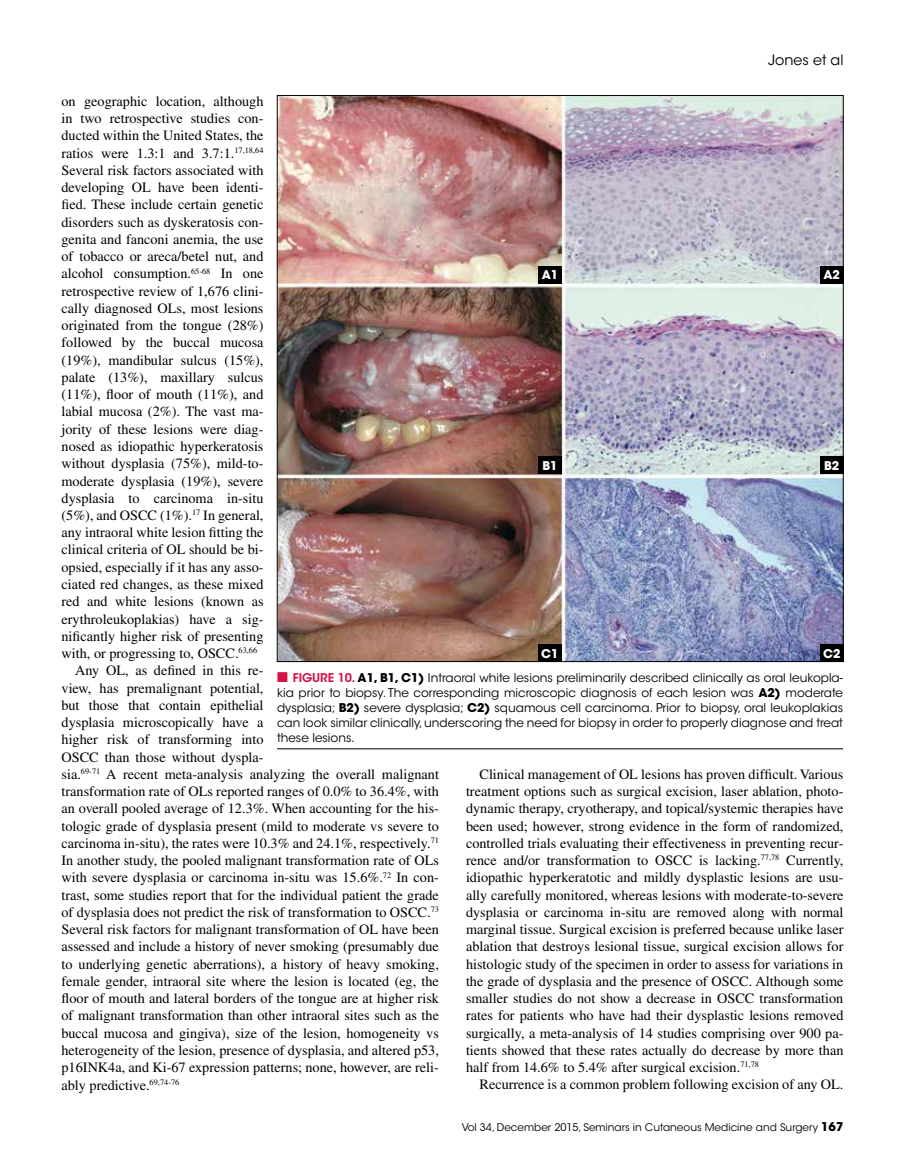
<style>
.page{position:relative;width:905px;height:1175px;background:#fff}
.page>*{position:absolute;margin:0;border:0;box-sizing:border-box;transform-origin:0 0}
.t1{font:14.25px/17.2px "Times LT Std";color:#000;text-align:justify}
.t2{font:14.25px "ITC Avant Garde Std";color:#000}
.t3{font:12px/15px "ITC Avant Garde Std";color:#000;text-align:justify}
.t4{font:700 12px "ITC Avant Garde Std";color:#fff}
.t5{font:10.5px "ITC Avant Garde Std";color:#000}
.s1{color:#d31245}
.s2{font-weight:600;color:#d31245}
.s3{font-weight:700}
.s4{font-weight:700;font-size:12px}
</style>
<div class="page">
<hr style="left:277px;top:748px;width:566px;height:1px;background:#000">
<img style="left:279px;top:97px;width:562px;height:563px">
<div style="left:538px;top:266px;width:23px;height:17px;background:#000"></div>
<div style="left:819px;top:266px;width:24px;height:17px;background:#000"></div>
<div style="left:538px;top:456px;width:23px;height:17px;background:#000"></div>
<div style="left:819px;top:456px;width:24px;height:17px;background:#000"></div>
<div style="left:538px;top:644px;width:23px;height:18px;background:#000"></div>
<div style="left:819px;top:644px;width:24px;height:18px;background:#000"></div>
<p class="t2" style="left:768px;top:51px;width:77px">Jones et al</p>
<p class="t1" style="left:62px;top:92px;width:203px">on geographic location, although</p>
<p class="t1" style="left:62px;top:110px;width:203px">in two retrospective studies con-</p>
<p class="t1" style="left:62px;top:127px;width:203px">ducted within the United States, the</p>
<p class="t1" style="left:62px;top:144px;width:203px">ratios were 1.3:1 and 3.7:1.<sup>17,18,64</sup></p>
<p class="t1" style="left:61px;top:161px;width:203px">Several risk factors associated with</p>
<p class="t1" style="left:61px;top:179px;width:203px">developing OL have been identi-</p>
<p class="t1" style="left:61px;top:196px;width:203px">fied. These include certain genetic</p>
<p class="t1" style="left:61px;top:213px;width:203px">disorders such as dyskeratosis con-</p>
<p class="t1" style="left:61px;top:230px;width:203px">genita and fanconi anemia, the use</p>
<p class="t1" style="left:61px;top:248px;width:203px">of tobacco or areca/betel nut, and</p>
<p class="t1" style="left:61px;top:265px;width:203px">alcohol consumption.<sup>65-68</sup> In one</p>
<p class="t1" style="left:62px;top:282px;width:203px">retrospective review of 1,676 clini-</p>
<p class="t1" style="left:62px;top:299px;width:203px">cally diagnosed OLs, most lesions</p>
<p class="t1" style="left:62px;top:317px;width:203px">originated from the tongue (28%)</p>
<p class="t1" style="left:62px;top:334px;width:203px">followed by the buccal mucosa</p>
<p class="t1" style="left:62px;top:351px;width:203px">(19%), mandibular sulcus (15%),</p>
<p class="t1" style="left:62px;top:368px;width:203px">palate (13%), maxillary sulcus</p>
<p class="t1" style="left:62px;top:386px;width:203px">(11%), floor of mouth (11%), and</p>
<p class="t1" style="left:62px;top:403px;width:203px">labial mucosa (2%). The vast ma-</p>
<p class="t1" style="left:62px;top:420px;width:203px">jority of these lesions were diag-</p>
<p class="t1" style="left:62px;top:437px;width:203px">nosed as idiopathic hyperkeratosis</p>
<p class="t1" style="left:62px;top:455px;width:203px">without dysplasia (75%), mild-to-</p>
<p class="t1" style="left:62px;top:472px;width:203px">moderate dysplasia (19%), severe</p>
<p class="t1" style="left:62px;top:489px;width:203px">dysplasia to carcinoma in-situ</p>
<p class="t1" style="left:62px;top:506px;width:203px">(5%), and OSCC (1%).<sup>17</sup> In general,</p>
<p class="t1" style="left:61px;top:524px;width:203px">any intraoral white lesion fitting the</p>
<p class="t1" style="left:61px;top:541px;width:203px">clinical criteria of OL should be bi-</p>
<p class="t1" style="left:61px;top:558px;width:203px">opsied, especially if it has any asso-</p>
<p class="t1" style="left:61px;top:575px;width:203px">ciated red changes, as these mixed</p>
<p class="t1" style="left:61px;top:593px;width:203px">red and white lesions (known as</p>
<p class="t1" style="left:61px;top:610px;width:203px">erythroleukoplakias) have a sig-</p>
<p class="t1" style="left:61px;top:627px;width:203px">nificantly higher risk of presenting</p>
<p class="t1" style="left:61px;top:644px;width:197px">with, or progressing to, OSCC.<sup>63,66</sup></p>
<p class="t1" style="left:75px;top:662px;width:190px">Any OL, as defined in this re-</p>
<p class="t1" style="left:62px;top:679px;width:203px">view, has premalignant potential,</p>
<p class="t1" style="left:62px;top:696px;width:203px">but those that contain epithelial</p>
<p class="t1" style="left:62px;top:713px;width:203px">dysplasia microscopically have a</p>
<p class="t1" style="left:62px;top:731px;width:203px">higher risk of transforming into</p>
<p class="t1" style="left:62px;top:748px;width:203px">OSCC than those without dyspla-</p>
<p class="t1" style="left:62px;top:765px;width:379px">sia.<sup>69-71</sup> A recent meta-analysis analyzing the overall malignant</p>
<p class="t1" style="left:62px;top:782px;width:379px">transformation rate of OLs reported ranges of 0.0% to 36.4%, with</p>
<p class="t1" style="left:62px;top:800px;width:379px">an overall pooled average of 12.3%. When accounting for the his-</p>
<p class="t1" style="left:62px;top:817px;width:379px">tologic grade of dysplasia present (mild to moderate vs severe to</p>
<p class="t1" style="left:62px;top:834px;width:379px">carcinoma in-situ), the rates were 10.3% and 24.1%, respectively.<sup>71</sup></p>
<p class="t1" style="left:61px;top:851px;width:379px">In another study, the pooled malignant transformation rate of OLs</p>
<p class="t1" style="left:61px;top:869px;width:379px">with severe dysplasia or carcinoma in-situ was 15.6%.<sup>72</sup> In con-</p>
<p class="t1" style="left:61px;top:886px;width:379px">trast, some studies report that for the individual patient the grade</p>
<p class="t1" style="left:61px;top:903px;width:379px">of dysplasia does not predict the risk of transformation to OSCC.<sup>73</sup></p>
<p class="t1" style="left:62px;top:920px;width:379px">Several risk factors for malignant transformation of OL have been</p>
<p class="t1" style="left:62px;top:938px;width:379px">assessed and include a history of never smoking (presumably due</p>
<p class="t1" style="left:62px;top:955px;width:379px">to underlying genetic aberrations), a history of heavy smoking,</p>
<p class="t1" style="left:62px;top:972px;width:379px">female gender, intraoral site where the lesion is located (eg, the</p>
<p class="t1" style="left:62px;top:989px;width:379px">floor of mouth and lateral borders of the tongue are at higher risk</p>
<p class="t1" style="left:62px;top:1007px;width:379px">of malignant transformation than other intraoral sites such as the</p>
<p class="t1" style="left:62px;top:1024px;width:379px">buccal mucosa and gingiva), size of the lesion, homogeneity vs</p>
<p class="t1" style="left:62px;top:1041px;width:379px">heterogeneity of the lesion, presence of dysplasia, and altered p53,</p>
<p class="t1" style="left:62px;top:1058px;width:379px">p16INK4a, and Ki-67 expression patterns; none, however, are reli-</p>
<p class="t1" style="left:62px;top:1076px;width:119px">ably predictive.<sup>69,74-76</sup></p>
<p class="t4" style="left:541px;top:267px;width:18px">A1</p>
<p class="t4" style="left:823px;top:267px;width:18px">A2</p>
<p class="t4" style="left:542px;top:457px;width:17px">B1</p>
<p class="t4" style="left:824px;top:457px;width:17px">B2</p>
<p class="t4" style="left:541px;top:645px;width:19px">C1</p>
<p class="t4" style="left:823px;top:645px;width:19px">C2</p>
<p class="t3" style="left:277px;top:670px;width:567px"><span class="s1">■</span> <span class="s2">FIGURE 10.</span> <span class="s3">A1, B1, C1)</span> Intraoral white lesions preliminarily described clinically as oral leukopla&shy;kia prior to biopsy. The corresponding microscopic diagnosis of each lesion was <span class="s3">A2)</span> moderate dysplasia; <span class="s3">B2)</span> severe dysplasia; <span class="s3">C2)</span> squamous cell carcinoma. Prior to biopsy, oral leukoplakias can look similar clinically, underscoring the need for biopsy in order to properly diagnose and treat these lesions.</p>
<p class="t1" style="left:466px;top:765px;width:379px;text-indent:13px">Clinical management of OL lesions has proven difficult. Various treatment options such as surgical excision, laser ablation, photo&shy;dynamic therapy, cryotherapy, and topical/systemic therapies have been used; however, strong evidence in the form of randomized, controlled trials evaluating their effectiveness in preventing recur&shy;rence and/or transformation to OSCC is lacking.<sup>77,78</sup> Currently, idiopathic hyperkeratotic and mildly dysplastic lesions are usu&shy;ally carefully monitored, whereas lesions with moderate-to-severe dysplasia or carcinoma in-situ are removed along with normal marginal tissue. Surgical excision is preferred because unlike laser ablation that destroys lesional tissue, surgical excision allows for histologic study of the specimen in order to assess for variations in the grade of dysplasia and the presence of OSCC. Although some smaller studies do not show a decrease in OSCC transformation rates for patients who have had their dysplastic lesions removed surgically, a meta-analysis of 14 studies comprising over 900 pa&shy;tients showed that these rates actually do decrease by more than half from 14.6% to 5.4% after surgical excision.<sup>71,78</sup></p>
<p class="t1" style="left:479px;top:1076px;width:365px">Recurrence is a common problem following excision of any OL.</p>
<p class="t5" style="left:461px;top:1120px;width:383px">Vol 34, December 2015, Seminars in Cutaneous Medicine and Surgery <span class="s4">167</span></p>
</div>
